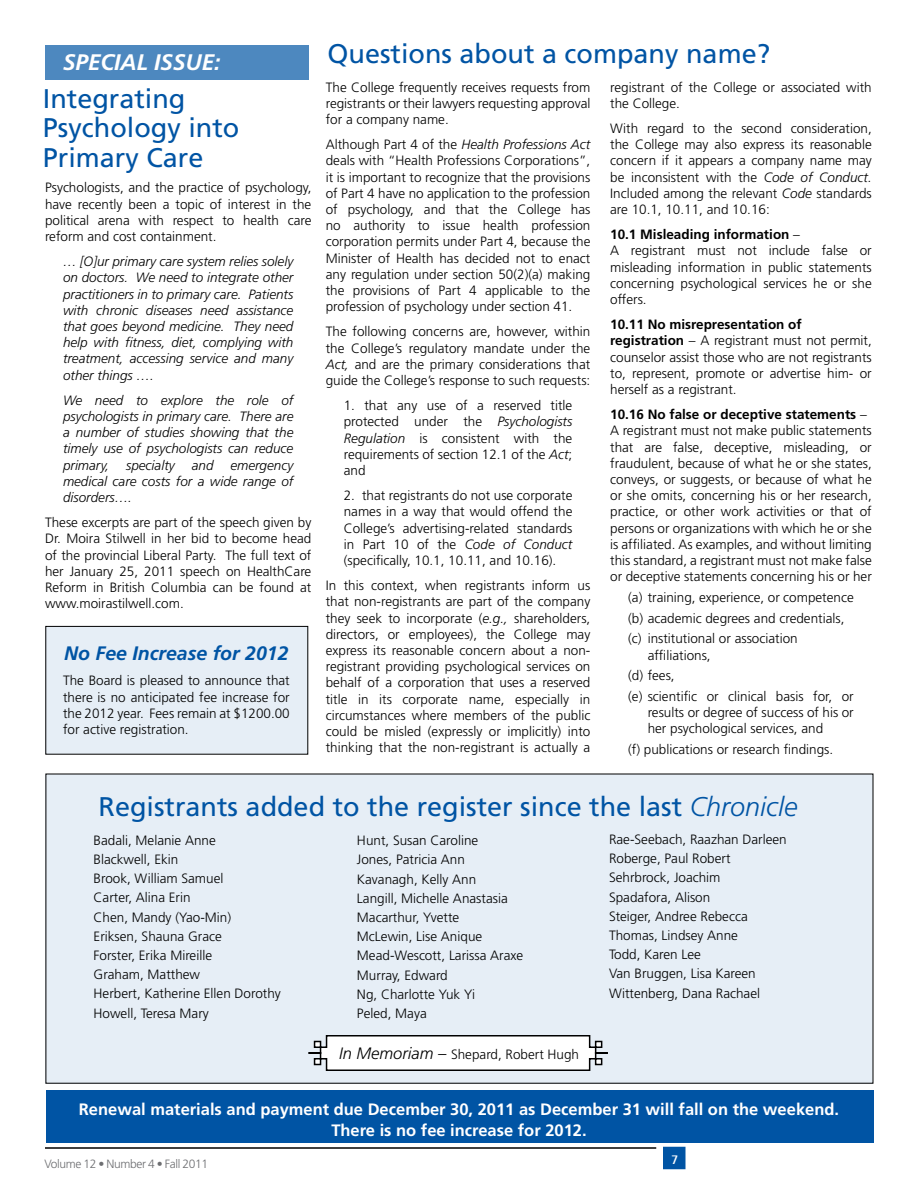
<style>
.page{position:relative;width:918px;height:1188px;background:#fff}
.page>*{position:absolute;margin:0;border:0;box-sizing:border-box;transform-origin:0 0}
.t1{font:27px/29.7px "Frutiger";color:#0054a4}
.t2{font:italic 700 22.5px "Frutiger";color:#fff}
.t3{font:italic 700 19.5px "Frutiger";color:#0054a4}
.t4{font:700 16.5px/20.7px "Frutiger";color:#fff;text-align:center}
.t5{font:300 13.5px/16.2px "Frutiger";color:#000;text-align:justify}
.t6{font:italic 300 13.5px/16.2px "Frutiger";color:#000;text-align:justify}
.t7{font:700 13.5px "Rotis Semi Sans Std";color:#fff}
.t8{font:300 12px "Frutiger";letter-spacing:-.03em;color:#6d6e71}
.s1{font-style:italic}
.s2{font-weight:700}
.s3{font-weight:300;font-style:italic}
.s4{font-style:italic;font-size:16.5px}
</style>
<div class="page">
<div style="left:663px;top:1147px;width:23px;height:22px;background:#0054a4"></div>
<hr style="left:45px;top:1147px;width:611px;height:2px;background:#000">
<div style="left:46px;top:774px;width:827px;height:309px;background:#e6eef6"></div>
<div style="left:46px;top:626px;width:262px;height:128px;background:#e6eef6"></div>
<div style="left:45px;top:626px;width:263px;height:129px;border:1px solid #000"></div>
<div style="left:46px;top:1091px;width:828px;height:52px;background:#0054a4"></div>
<div style="left:45px;top:45px;width:264px;height:34px;background:#4d88bf"></div>
<svg style="left:308px;top:1035px;width:300px;height:36px;background:#e2e3e4"></svg>
<h2 class="t2" style="left:63px;top:49px;width:159px">SPECIAL ISSUE:</h2>
<h1 class="t1" style="left:328px;top:39px;width:444px">Questions about a company name?</h1>
<h1 class="t1" style="left:43px;top:83px;width:198px">I ntegrating<br>Psychology into<br>Primary Care</h1>
<p class="t5" style="left:45px;top:180px;width:268px">Psychologists, and the practice of psychology, have recently been a topic of interest in the political arena with respect to health care reform and cost containment.</p>
<p class="t6" style="left:63px;top:253px;width:232px">… [O]ur primary care system relies solely on doctors. We need to integrate other practitioners in to primary care. Patients with chronic diseases need assistance that goes beyond medicine. They need help with fitness, diet, complying with treatment, accessing service and many other things ….</p>
<p class="t6" style="left:63px;top:392px;width:232px">We need to explore the role of psychologists in primary care. There are a number of studies showing that the timely use of psychologists can reduce primary,</p>
<p class="t6" style="left:126px;top:457px;width:50px">specialty</p>
<p class="t6" style="left:192px;top:457px;width:23px">and</p>
<p class="t6" style="left:63px;top:457px;width:232px;text-indent:167px">emergency medical care costs for a wide range of disorders….</p>
<p class="t5" style="left:45px;top:514px;width:268px">These excerpts are part of the speech given by Dr. Moira Stilwell in her bid to become head of the provincial Liberal Party. The full text of her January 25, 2011 speech on HealthCare Reform in British Columbia can be found at www.moirastilwell.com.</p>
<h3 class="t3" style="left:64px;top:642px;width:226px">No Fee Increase for 2012</h3>
<p class="t5" style="left:63px;top:673px;width:228px">The Board is pleased to announce that there is no anticipated fee increase for the 2012 year. Fees remain at $1200.00 for active registration.</p>
<p class="t5" style="left:326px;top:79px;width:266px">The College frequently receives requests from registrants or their lawyers requesting approval for a company name.</p>
<p class="t5" style="left:326px;top:136px;width:266px">Although Part 4 of the <span class="s1">Health Professions Act </span>deals with “Health Professions Corporations”, it is important to recognize that the provisions of Part 4 have no application to the profession of psychology, and that the College has no authority to issue health profession corporation permits under Part 4, because the Minister of Health has decided not to enact any regulation under section 50(2)(a) making the provisions of Part 4 applicable to the profession of psychology under section 41.</p>
<p class="t5" style="left:326px;top:324px;width:266px">The following concerns are, however, within the College’s regulatory mandate under the <span class="s1">Act,</span> and are the primary considerations that guide the College’s response to such requests:</p>
<p class="t5" style="left:344px;top:397px;width:230px">1. that any use of a reserved title protected under the <span class="s1">Psychologists Regulation</span> is consistent with the requirements of section 12.1 of the <span class="s1">Act</span>; and</p>
<p class="t5" style="left:344px;top:487px;width:230px">2. that registrants do not use corporate names in a way that would offend the College’s advertising-related standards in Part 10 of the <span class="s1">Code of Conduct </span>(specifically, 10.1, 10.11, and 10.16).</p>
<p class="t5" style="left:326px;top:577px;width:266px">In this context, when registrants inform us that non-registrants are part of the company they seek to incorporate (<span class="s1">e.g.,</span> shareholders, directors, or employees), the College may express its reasonable concern about a non&shy;registrant providing psychological services on behalf of a corporation that uses a reserved title in its corporate name, especially in circumstances where members of the public could be misled (expressly or implicitly) into thinking that the non-registrant is actually a</p>
<p class="t5" style="left:610px;top:79px;width:263px">registrant of the College or associated with the College.</p>
<p class="t5" style="left:610px;top:120px;width:263px">With regard to the second consideration, the College may also express its reasonable concern if it appears a company name may be inconsistent with the <span class="s1">Code of Conduct.<br></span>Included among the relevant <span class="s1">Code</span> standards are 10.1, 10.11, and 10.16:</p>
<p class="t5" style="left:610px;top:226px;width:263px;text-align:left"><span class="s2">10.1 Misleading information</span> –<br>A registrant must not include false or misleading information in public statements concerning psychological services he or she offers.</p>
<p class="t5" style="left:610px;top:316px;width:263px;text-align:left"><span class="s2">10.11 No misrepresentation of registration</span> – A registrant must not permit, counselor assist those who are not registrants to, represent, promote or advertise him- or herself as a registrant.</p>
<p class="t5" style="left:610px;top:406px;width:263px;text-align:left"><span class="s2">10.16 No false or deceptive statements</span> – A registrant must not make public statements that are false, deceptive, misleading, or fraudulent, because of what he or she states, conveys, or suggests, or because of what he or she omits, concerning his or her research, practice, or other work activities or that of persons or organizations with which he or she is affiliated. As examples, and without limiting this standard, a registrant must not make false or deceptive statements concerning his or her</p>
<p class="t5" style="left:628px;top:587px;width:227px;line-height:20.7px;text-align:left">(a) training, experience, or competence (b) academic degrees and credentials, (c) institutional or association</p>
<p class="t5" style="left:628px;top:644px;width:227px;line-height:20.7px;text-align:left;text-indent:19px">affiliations,<br>(d) fees,<br>(e) scientific or clinical basis for, or</p>
<p class="t5" style="left:648px;top:704px;width:208px">results or degree of success of his or her psychological services, and</p>
<p class="t5" style="left:628px;top:741px;width:207px">(f) publications or research findings.</p>
<h1 class="t1" style="left:99px;top:792px;width:701px">Registrants added to the register since the last <span class="s3">Chronicle</span></h1>
<p class="t5" style="left:94px;top:831px;width:189px;line-height:19.2px;text-align:left">Badali, Melanie Anne<br>Blackwell, Ekin<br>Brook, William Samuel<br>Carter, Alina Erin<br>Chen, Mandy (Yao-Min)<br>Eriksen, Shauna Grace<br>Forster, Erika Mireille<br>Graham, Matthew<br>Herbert, Katherine Ellen Dorothy<br>Howell, Teresa Mary</p>
<p class="t5" style="left:357px;top:831px;width:168px;line-height:19.2px;text-align:left">Hunt, Susan Caroline<br>Jones, Patricia Ann<br>Kavanagh, Kelly Ann<br>Langill, Michelle Anastasia<br>Macarthur, Yvette<br>McLewin, Lise Anique<br>Mead-Wescott, Larissa Araxe<br>Murray, Edward<br>Ng, Charlotte Yuk Yi<br>Peled, Maya</p>
<p class="t5" style="left:609px;top:830px;width:179px;line-height:19.2px;text-align:left">Rae-Seebach, Raazhan Darleen<br>Roberge, Paul Robert<br>Sehrbrock, Joachim<br>Spadafora, Alison<br>Steiger, Andree Rebecca<br>Thomas, Lindsey Anne<br>Todd, Karen Lee<br>Van Bruggen, Lisa Kareen<br>Wittenberg, Dana Rachael</p>
<p class="t5" style="left:339px;top:1046px;width:241px"><span class="s4">In Memoriam –</span> Shepard, Robert Hugh</p>
<p class="t4" style="left:79px;top:1099px;width:762px">Renewal materials and payment due December 30, 2011 as December 31 will fall on the weekend.<br>There is no fee increase for 2012.</p>
<p class="t8" style="left:45px;top:1157px;width:165px">Volume 12 • Number 4 • Fall 2011</p>
<p class="t7" style="left:671px;top:1151px;width:9px">7</p>
</div>
